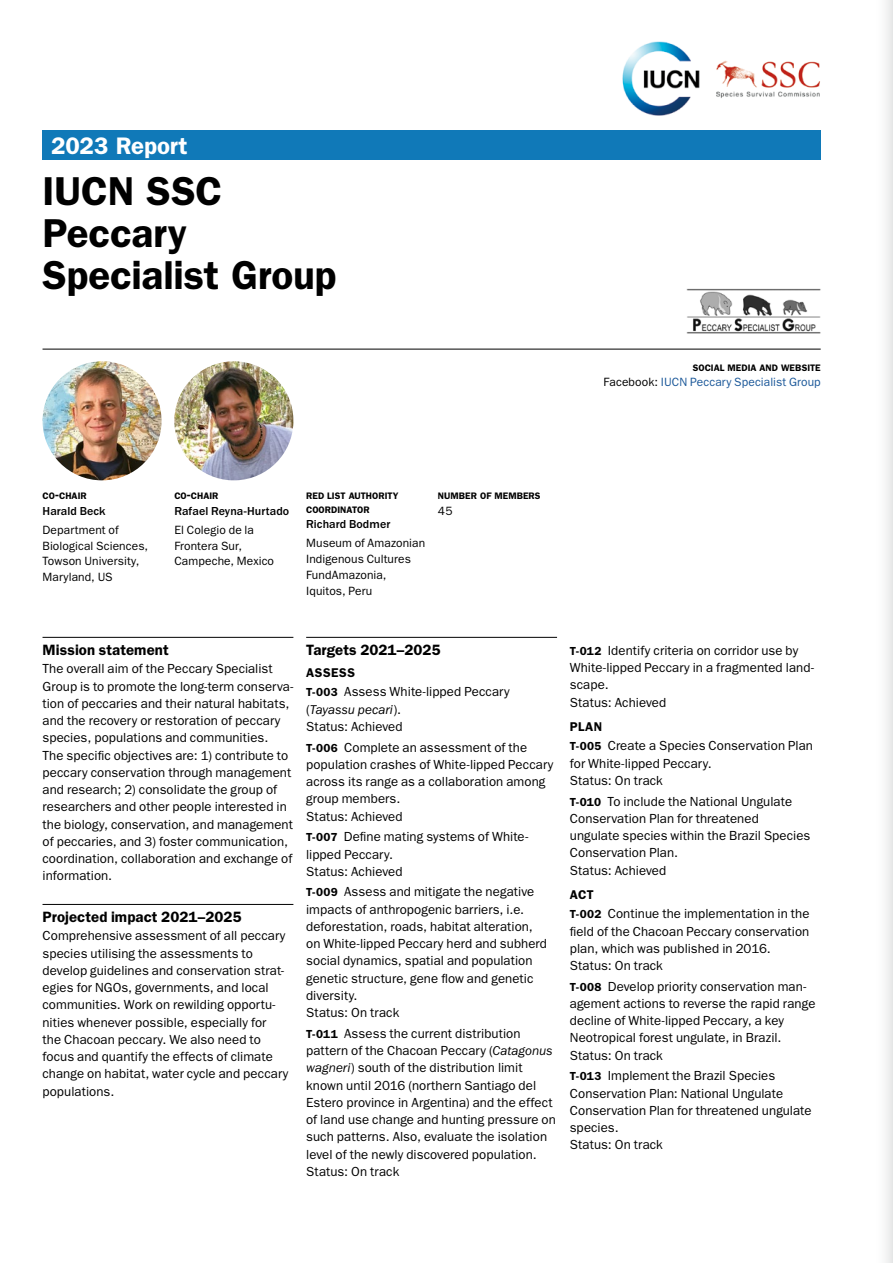
<style>
.page{position:relative;width:893px;height:1263px;background:#fff}
.page>*{position:absolute;margin:0;border:0;box-sizing:border-box;transform-origin:0 0}
.t1{font:600 40.5px/42px "ITC Franklin Gothic Std";letter-spacing:-.005em;color:#000}
.t2{font:600 24px "ITC Franklin Gothic Std";letter-spacing:-.005em;color:#fff}
.t3{font:600 15px "ITC Franklin Gothic Std";letter-spacing:.005em;color:#000}
.t4{font:13.2px/17.2px "ITC Franklin Gothic Std";letter-spacing:.005em;color:#000}
.t5{font:600 12.75px "ITC Franklin Gothic Std";letter-spacing:.035em;color:#000}
.t6{font:12px/15.8px "ITC Franklin Gothic Std";letter-spacing:.01em;color:#000}
.t7{font:500 12px "ITC Franklin Gothic Std";letter-spacing:.005em;color:#000}
.t8{font:12px "ITC Franklin Gothic Std";letter-spacing:.01em;color:#1b5899}
.t9{font:600 9.45px/13.5px "ITC Franklin Gothic Std";color:#000}
.s1{color:#000}
.s2{font-size:13.5px}
.s3{font-weight:600;font-size:11.7px}
.s4{font-style:italic}
</style>
<div class="page">
<div style="left:872px;top:0;width:21px;height:1263px;background:linear-gradient(to bottom,#f7f8f8,#f7f8f8)"></div>
<hr style="left:892px;top:0;width:1px;height:1263px;background:#e5e6e6">
<hr style="left:43px;top:637px;width:250px;height:1px;background:#000">
<hr style="left:43px;top:904px;width:250px;height:1px;background:#000">
<hr style="left:306px;top:637px;width:251px;height:1px;background:#000">
<div style="left:43px;top:131px;width:778px;height:29px;background:#1079b8"></div>
<img style="left:622px;top:41px;width:198px;height:75px">
<hr style="left:43px;top:349px;width:778px;height:1px;background:#000">
<img style="left:43px;top:361px;width:119px;height:119px;border-radius:60px">
<img style="left:174px;top:361px;width:119px;height:119px">
<img style="left:686px;top:288px;width:135px;height:46px">
<h2 class="t2" style="left:51px;top:131px;width:138px">2023 Report</h2>
<h1 class="t1" style="left:43px;top:170px;width:295px">IUCN SSC<br>Peccary<br>Specialist Group</h1>
<p class="t9" style="left:693px;top:361px;width:129px">SOCIAL MEDIA AND WEBSITE</p>
<p class="t8" style="left:604px;top:375px;width:219px"><span class="s1">Facebook:</span> IUCN Peccary Specialist Group</p>
<p class="t9" style="left:43px;top:489px;width:46px">CO<span class="s2">-</span>CHAIR</p>
<p class="t7" style="left:43px;top:504px;width:65px">Harald Beck</p>
<p class="t6" style="left:43px;top:522px;width:107px">Department of<br>Biological Sciences,<br>Towson University,<br>Maryland, US</p>
<p class="t9" style="left:174px;top:489px;width:46px">CO<span class="s2">-</span>CHAIR</p>
<p class="t7" style="left:174px;top:504px;width:116px">Rafael Reyna-Hurtado</p>
<p class="t6" style="left:174px;top:522px;width:101px">El Colegio de la<br>Frontera Sur,<br>Campeche, Mexico</p>
<p class="t9" style="left:306px;top:489px;width:94px">RED LIST AUTHORITY<br>COORDINATOR</p>
<p class="t7" style="left:306px;top:518px;width:86px">Richard Bodmer</p>
<p class="t6" style="left:306px;top:536px;width:121px">Museum of Amazonian<br>Indigenous Cultures<br>FundAmazonia,<br>Iquitos, Peru</p>
<p class="t9" style="left:438px;top:489px;width:104px">NUMBER OF MEMBERS</p>
<p class="t6" style="left:438px;top:503px;width:16px">45</p>
<p class="t3" style="left:43px;top:640px;width:128px">Mission statement</p>
<p class="t4" style="left:43px;top:660px;width:252px">The overall aim of the Peccary Specialist Group is to promote the long-term conserva&shy;tion of peccaries and their natural habitats, and the recovery or restoration of peccary species, populations and communities.<br>The specific objectives are: 1) contribute to peccary conservation through management and research; 2) consolidate the group of researchers and other people interested in the biology, conservation, and management of peccaries, and 3) foster communication, coordination, collaboration and exchange of information.</p>
<p class="t3" style="left:43px;top:908px;width:201px">Projected impact 2021–2025</p>
<p class="t4" style="left:43px;top:927px;width:247px">Comprehensive assessment of all peccary species utilising the assessments to develop guidelines and conservation strat&shy;egies for NGOs, governments, and local communities. Work on rewilding opportu&shy;nities whenever possible, especially for the Chacoan peccary. We also need to focus and quantify the effects of climate change on habitat, water cycle and peccary populations.</p>
<p class="t3" style="left:306px;top:640px;width:136px">Targets 2021–2025</p>
<p class="t5" style="left:306px;top:665px;width:51px">ASSESS</p>
<p class="t4" style="left:306px;top:683px;width:205px"><span class="s3">T-003</span> Assess White-lipped Peccary (<span class="s4">Tayassu pecari</span>).<br>Status: Achieved</p>
<p class="t4" style="left:306px;top:738px;width:249px"><span class="s3">T-006</span> Complete an assessment of the population crashes of White-lipped Peccary across its range as a collaboration among group members.<br>Status: Achieved</p>
<p class="t4" style="left:306px;top:828px;width:224px"><span class="s3">T-007</span> Define mating systems of White&shy;lipped Peccary.<br>Status: Achieved</p>
<p class="t4" style="left:306px;top:883px;width:242px"><span class="s3">T-009</span> Assess and mitigate the negative impacts of anthropogenic barriers, i.e. deforestation, roads, habitat alteration, on White-lipped Peccary herd and subherd social dynamics, spatial and population genetic structure, gene flow and genetic diversity.<br>Status: On track</p>
<p class="t4" style="left:306px;top:1025px;width:251px"><span class="s3">T-011</span> Assess the current distribution pattern of the Chacoan Peccary (<span class="s4">Catagonus wagneri</span>) south of the distribution limit known until 2016 (northern Santiago del Estero province in Argentina) and the effect of land use change and hunting pressure on such patterns. Also, evaluate the isolation level of the newly discovered population.<br>Status: On track</p>
<p class="t4" style="left:570px;top:642px;width:246px"><span class="s3">T-012</span> Identify criteria on corridor use by<br>White-lipped Peccary in a fragmented land&shy;scape.<br>Status: Achieved</p>
<p class="t5" style="left:570px;top:719px;width:34px">PLAN</p>
<p class="t4" style="left:570px;top:737px;width:245px"><span class="s3">T-005</span> Create a Species Conservation Plan for White-lipped Peccary.<br>Status: On track</p>
<p class="t4" style="left:570px;top:792px;width:242px"><span class="s3">T-010</span> To include the National Ungulate<br>Conservation Plan for threatened ungulate species within the Brazil Species<br>Conservation Plan.<br>Status: Achieved</p>
<p class="t5" style="left:570px;top:887px;width:26px">ACT</p>
<p class="t4" style="left:570px;top:905px;width:241px"><span class="s3">T-002</span> Continue the implementation in the field of the Chacoan Peccary conservation plan, which was published in 2016.<br>Status: On track</p>
<p class="t4" style="left:570px;top:978px;width:247px"><span class="s3">T-008</span> Develop priority conservation man&shy;agement actions to reverse the rapid range decline of White-lipped Peccary, a key Neotropical forest ungulate, in Brazil.<br>Status: On track</p>
<p class="t4" style="left:570px;top:1067px;width:243px"><span class="s3">T-013</span> Implement the Brazil Species<br>Conservation Plan: National Ungulate<br>Conservation Plan for threatened ungulate species.<br>Status: On track</p>
</div>
